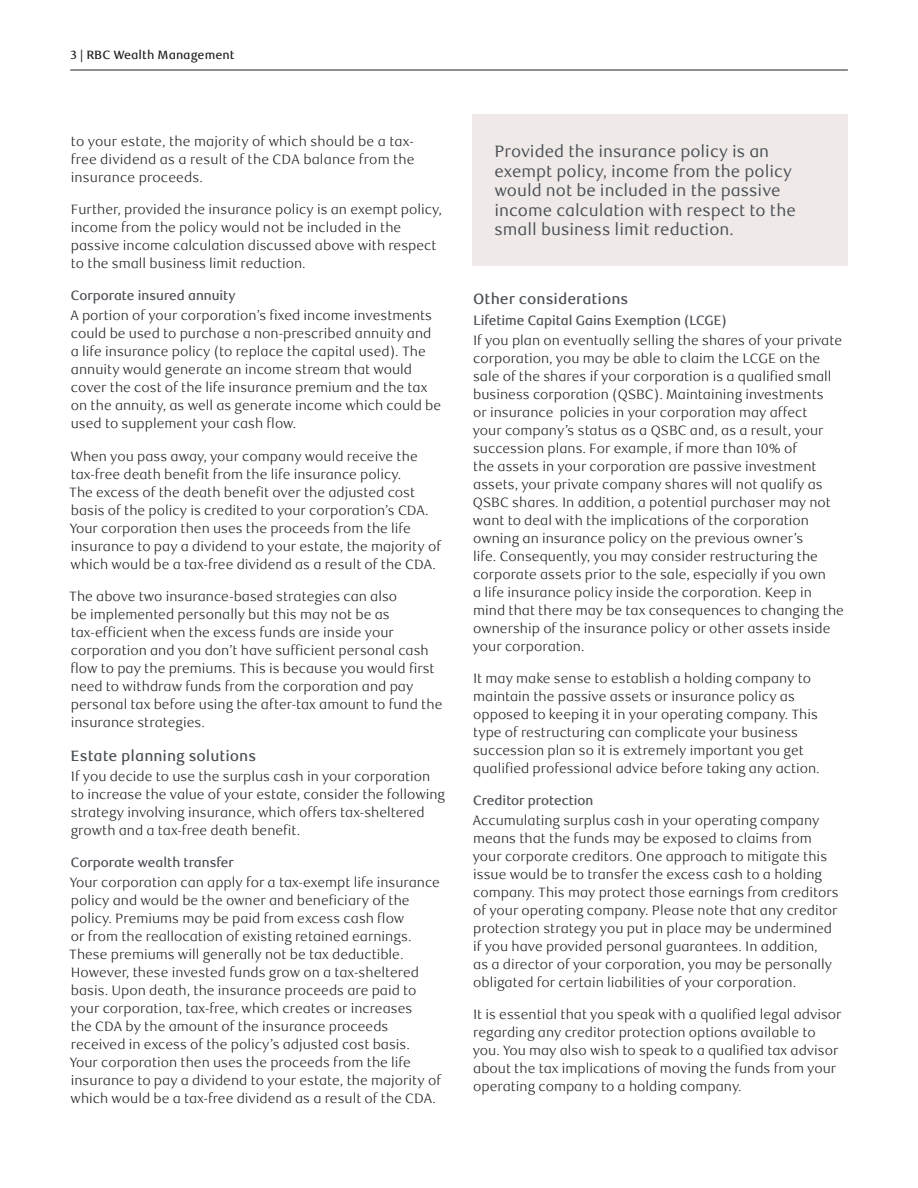
<style>
.page{position:relative;width:918px;height:1188px;background:#fff}
.page>*{position:absolute;margin:0;border:0;box-sizing:border-box;transform-origin:0 0}
.t1{font:16.5px/19.5px "RBC Text";color:#4a4f55}
._6-Subhead_L1{font:500 15px "RBC Text";color:#4a4f55}
._5-Body_Copy{font:300 13.5px/18px "RBC Text";color:#231f20}
._7-Subhead_L2{font:500 13.5px "RBC Display";color:#4a4f55}
.t2{font:500 12px "RBC Text";color:#231f20}
</style>
<div class="page">
<hr style="left:70px;top:70px;width:778px;height:1px;background:#231f20">
<div style="left:473px;top:114px;width:375px;height:152px;background:#efeae8"></div>
<p class="t2" style="left:71px;top:47px;width:165px">3 | RBC Wealth Management</p>
<p class="_5-Body_Copy" style="left:71px;top:132px;width:345px;text-align:justify">to your estate, the majority of which should be a tax&shy;free dividend as a result of the CDA balance from the insurance proceeds.</p>
<p class="_5-Body_Copy" style="left:71px;top:201px;width:373px">Further, provided the insurance policy is an exempt policy, income from the policy would not be included in the passive income calculation discussed above with respect to the small business limit reduction.</p>
<h4 class="_7-Subhead_L2" style="left:71px;top:288px;width:166px">Corporate insured annuity</h4>
<p class="_5-Body_Copy" style="left:70px;top:307px;width:372px">A portion of your corporation’s fixed income investments could be used to purchase a non-prescribed annuity and a life insurance policy (to replace the capital used). The annuity would generate an income stream that would cover the cost of the life insurance premium and the tax on the annuity, as well as generate income which could be used to supplement your cash flow.</p>
<p class="_5-Body_Copy" style="left:69px;top:447px;width:373px">When you pass away, your company would receive the tax-free death benefit from the life insurance policy.<br>The excess of the death benefit over the adjusted cost basis of the policy is credited to your corporation’s CDA.<br>Your corporation then uses the proceeds from the life insurance to pay a dividend to your estate, the majority of which would be a tax-free dividend as a result of the CDA.</p>
<p class="_5-Body_Copy" style="left:69px;top:588px;width:375px">The above two insurance-based strategies can also<br>be implemented personally but this may not be as tax-efficient when the excess funds are inside your corporation and you don’t have sufficient personal cash flow to pay the premiums. This is because you would first need to withdraw funds from the corporation and pay personal tax before using the after-tax amount to fund the insurance strategies.</p>
<h3 class="_6-Subhead_L1" style="left:71px;top:747px;width:187px">Estate planning solutions</h3>
<p class="_5-Body_Copy" style="left:71px;top:768px;width:376px">If you decide to use the surplus cash in your corporation to increase the value of your estate, consider the following strategy involving insurance, which offers tax-sheltered growth and a tax-free death benefit.</p>
<h4 class="_7-Subhead_L2" style="left:71px;top:855px;width:164px">Corporate wealth transfer</h4>
<p class="_5-Body_Copy" style="left:69px;top:874px;width:373px">Your corporation can apply for a tax-exempt life insurance policy and would be the owner and beneficiary of the policy. Premiums may be paid from excess cash flow<br>or from the reallocation of existing retained earnings.<br>These premiums will generally not be tax deductible.<br>However, these invested funds grow on a tax-sheltered basis. Upon death, the insurance proceeds are paid to your corporation, tax-free, which creates or increases<br>the CDA by the amount of the insurance proceeds received in excess of the policy’s adjusted cost basis.<br>Your corporation then uses the proceeds from the life insurance to pay a dividend to your estate, the majority of which would be a tax-free dividend as a result of the CDA.</p>
<p class="t1" style="left:494px;top:142px;width:303px">Provided the insurance policy is an exempt policy, income from the policy would not be included in the passive income calculation with respect to the small business limit reduction.</p>
<h3 class="_6-Subhead_L1" style="left:473px;top:290px;width:157px">Other considerations</h3>
<h4 class="_7-Subhead_L2" style="left:474px;top:312px;width:255px">Lifetime Capital Gains Exemption (LCGE)</h4>
<p class="_5-Body_Copy" style="left:473px;top:331px;width:373px">If you plan on eventually selling the shares of your private corporation, you may be able to claim the LCGE on the sale of the shares if your corporation is a qualified small business corporation (QSBC). Maintaining investments<br>or insurance policies in your corporation may affect<br>your company’s status as a QSBC and, as a result, your succession plans. For example, if more than 10% of<br>the assets in your corporation are passive investment assets, your private company shares will not qualify as QSBC shares. In addition, a potential purchaser may not want to deal with the implications of the corporation owning an insurance policy on the previous owner’s<br>life. Consequently, you may consider restructuring the corporate assets prior to the sale, especially if you own<br>a life insurance policy inside the corporation. Keep in mind that there may be tax consequences to changing the ownership of the insurance policy or other assets inside your corporation.</p>
<p class="_5-Body_Copy" style="left:473px;top:670px;width:348px">It may make sense to establish a holding company to maintain the passive assets or insurance policy as opposed to keeping it in your operating company. This type of restructuring can complicate your business succession plan so it is extremely important you get qualified professional advice before taking any action.</p>
<h4 class="_7-Subhead_L2" style="left:473px;top:793px;width:122px">Creditor protection</h4>
<p class="_5-Body_Copy" style="left:473px;top:812px;width:367px">Accumulating surplus cash in your operating company means that the funds may be exposed to claims from your corporate creditors. One approach to mitigate this issue would be to transfer the excess cash to a holding company. This may protect those earnings from creditors of your operating company. Please note that any creditor protection strategy you put in place may be undermined if you have provided personal guarantees. In addition,<br>as a director of your corporation, you may be personally obligated for certain liabilities of your corporation.</p>
<p class="_5-Body_Copy" style="left:473px;top:1006px;width:370px">It is essential that you speak with a qualified legal advisor regarding any creditor protection options available to you. You may also wish to speak to a qualified tax advisor about the tax implications of moving the funds from your operating company to a holding company.</p>
</div>
